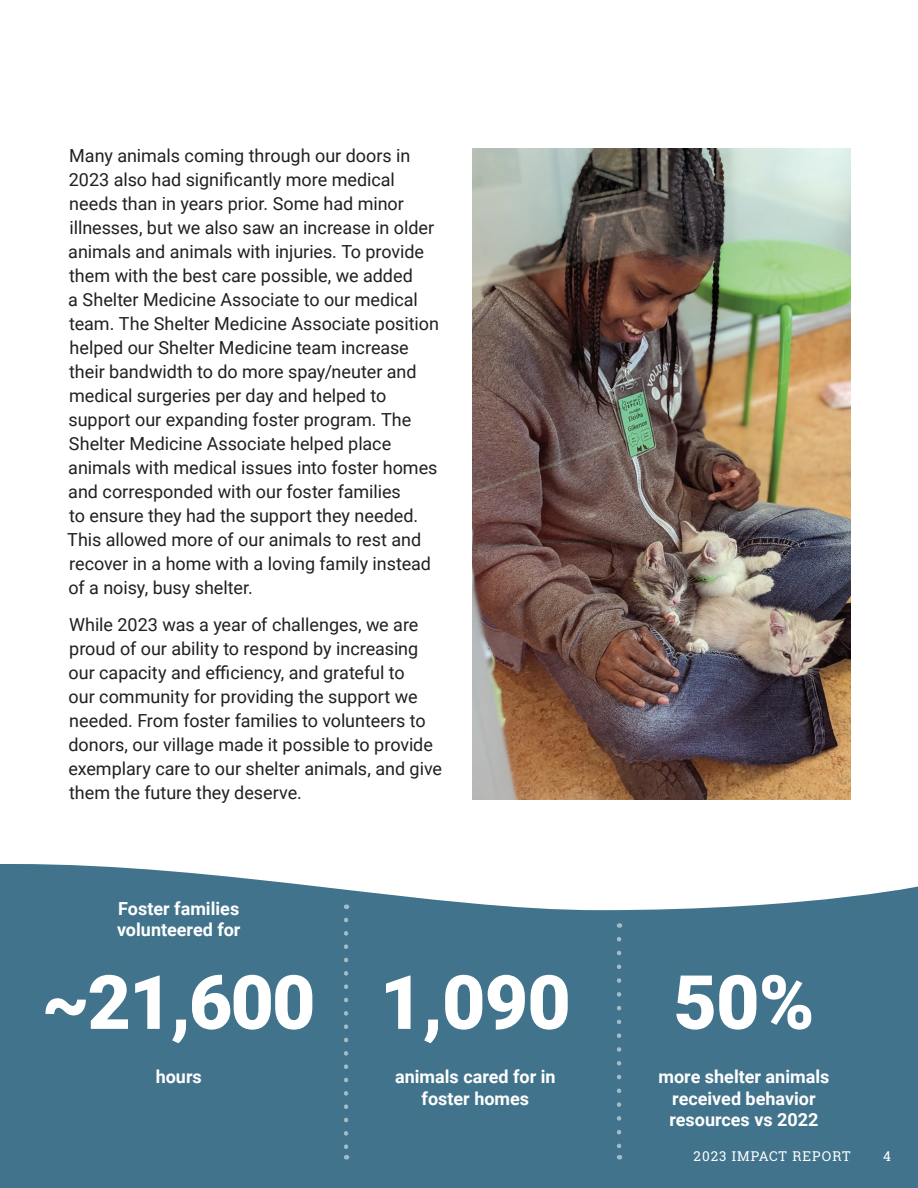
<style>
.page{position:relative;width:918px;height:1188px;background:#fff}
.page>*{position:absolute;margin:0;border:0;box-sizing:border-box;transform-origin:0 0}
.t1{font:900 75px "Roboto";letter-spacing:-.02em;color:#fff}
.t2{font:18px/24px "Roboto";letter-spacing:-.005em;color:#231f20}
.t3{font:700 18px/21.6px "Roboto";color:#fff;text-align:center}
.t4{font:13.5px "Roboto Slab";letter-spacing:.075em;color:#fff}
</style>
<div class="page">
<img style="left:473px;top:148px;width:378px;height:652px">
<svg style="left:0;top:864px;width:918px;height:324px;background:#517f95"></svg>
<svg style="left:344px;top:920px;width:4px;height:240px"></svg>
<svg style="left:617px;top:939px;width:4px;height:221px"></svg>
<p class="t2" style="left:67px;top:143px;width:373px">Many animals coming through our doors in 2023 also had significantly more medical needs than in years prior. Some had minor illnesses, but we also saw an increase in older animals and animals with injuries. To provide them with the best care possible, we added<br>a Shelter Medicine Associate to our medical team. The Shelter Medicine Associate position helped our Shelter Medicine team increase their bandwidth to do more spay/neuter and medical surgeries per day and helped to support our expanding foster program. The Shelter Medicine Associate helped place animals with medical issues into foster homes and corresponded with our foster families<br>to ensure they had the support they needed.<br>This allowed more of our animals to rest and recover in a home with a loving family instead of a noisy, busy shelter.</p>
<p class="t2" style="left:68px;top:612px;width:375px">While 2023 was a year of challenges, we are proud of our ability to respond by increasing our capacity and efficiency, and grateful to<br>our community for providing the support we needed. From foster families to volunteers to donors, our village made it possible to provide exemplary care to our shelter animals, and give them the future they deserve.</p>
<p class="t3" style="left:117px;top:897px;width:125px;text-align:left">Foster families volunteered for</p>
<h1 class="t1" style="left:42px;top:950px;width:275px">~21,600</h1>
<p class="t3" style="left:156px;top:1065px;width:48px">hours</p>
<h1 class="t1" style="left:380px;top:950px;width:192px">1,090</h1>
<p class="t3" style="left:395px;top:1065px;width:162px">animals cared for in foster homes</p>
<h1 class="t1" style="left:673px;top:950px;width:142px">50%</h1>
<p class="t3" style="left:659px;top:1065px;width:172px">more shelter animals received behavior resources vs 2022</p>
<p class="t4" style="left:694px;top:1147px;width:158px">2023 IMPACT REPORT</p>
<p class="t4" style="left:883px;top:1147px;width:9px">4</p>
</div>
